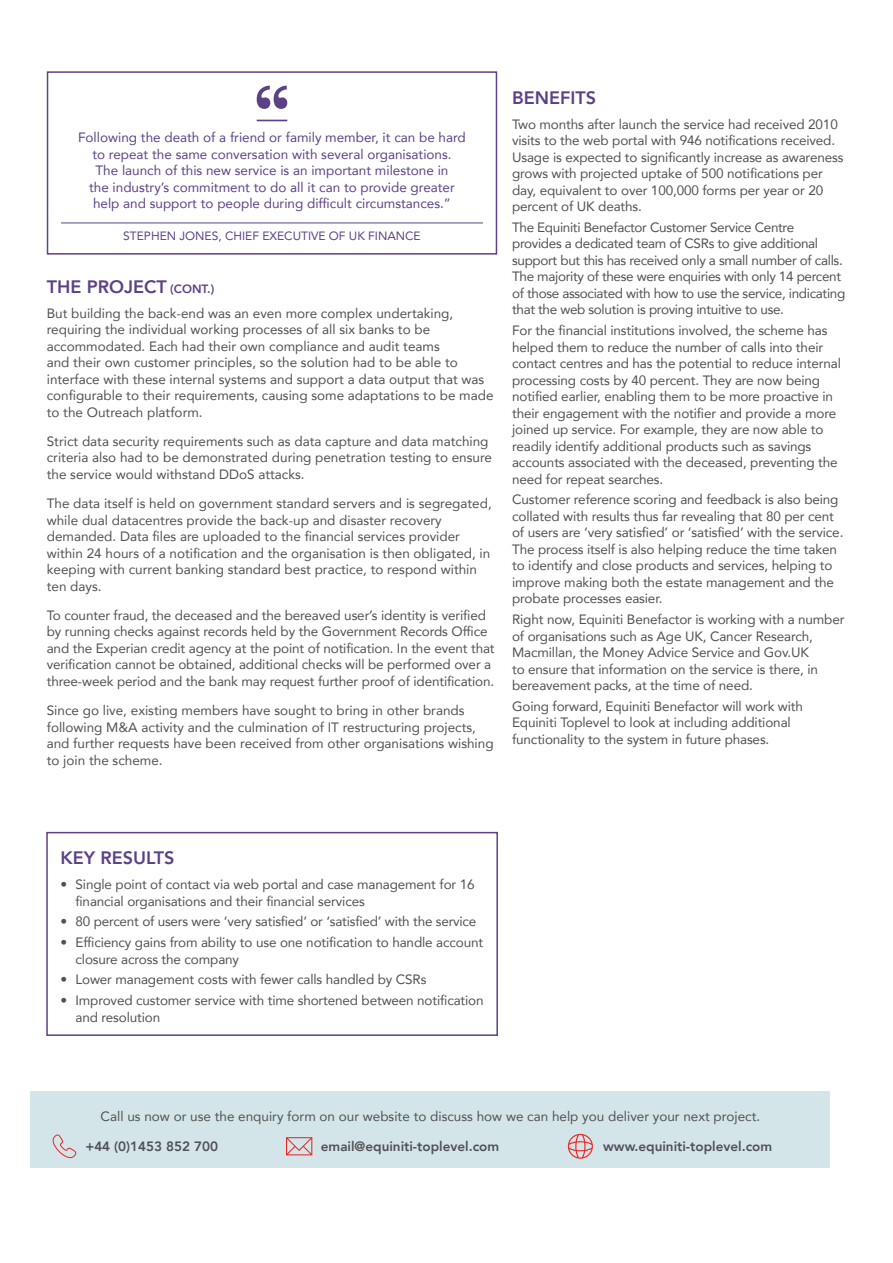
<style>
.page{position:relative;width:893px;height:1263px;background:#fff}
.page>*{position:absolute;margin:0;border:0;box-sizing:border-box;transform-origin:0 0}
.PURPLE_Body_Copy_Hea{font:800 18px "Avenir";color:#5c4187}
.Body_Copy_-_9_11pt{font:13.5px/16.5px "Avenir";letter-spacing:-.01em;color:#505056}
.RED_Opening_Para_-_1{font:13.5px/16.5px "Avenir";color:#5c4187;text-align:center}
.Body_Copy_Bold_-_9_1{font:800 13.5px "Avenir";color:#505056}
.Quote_Attrib{font:12px "Avenir";color:#5c4187}
.s1{font-size:12px}
</style>
<div class="page">
<div style="left:46px;top:832px;width:452px;height:204px;border:2px solid #5c4187"></div>
<hr style="left:61px;top:223px;width:422px;height:1px;background:#5c4187">
<svg style="left:257px;top:86px;width:30px;height:35px"></svg>
<div style="left:47px;top:71px;width:450px;height:184px;border:2px solid #5c4187"></div>
<div style="left:31px;top:1091px;width:799px;height:76px;background:#d3e5e8"></div>
<svg style="left:286px;top:1137px;width:26px;height:18px"></svg>
<svg style="left:52px;top:1134px;width:24px;height:24px"></svg>
<svg style="left:568px;top:1134px;width:25px;height:25px"></svg>
<p class="RED_Opening_Para_-_1" style="left:78px;top:129px;width:389px">Following the death of a friend or family member, it can be hard to repeat the same conversation with several organisations.<br>The launch of this new service is an important milestone in<br>the industry’s commitment to do all it can to provide greater help and support to people during difficult circumstances.”</p>
<p class="Quote_Attrib" style="left:123px;top:227px;width:299px">STEPHEN JONES, CHIEF EXECUTIVE OF UK FINANCE</p>
<p class="PURPLE_Body_Copy_Hea" style="left:47px;top:272px;width:169px">THE PROJECT <span class="s1">(CONT.)</span></p>
<p class="Body_Copy_-_9_11pt" style="left:47px;top:304px;width:448px">But building the back-end was an even more complex undertaking, requiring the individual working processes of all six banks to be accommodated. Each had their own compliance and audit teams<br>and their own customer principles, so the solution had to be able to interface with these internal systems and support a data output that was configurable to their requirements, causing some adaptations to be made to the Outreach platform.</p>
<p class="Body_Copy_-_9_11pt" style="left:47px;top:432px;width:447px">Strict data security requirements such as data capture and data matching criteria also had to be demonstrated during penetration testing to ensure the service would withstand DDoS attacks.</p>
<p class="Body_Copy_-_9_11pt" style="left:47px;top:495px;width:446px">The data itself is held on government standard servers and is segregated, while dual datacentres provide the back-up and disaster recovery demanded. Data files are uploaded to the financial services provider within 24 hours of a notification and the organisation is then obligated, in keeping with current banking standard best practice, to respond within ten days.</p>
<p class="Body_Copy_-_9_11pt" style="left:47px;top:606px;width:449px">To counter fraud, the deceased and the bereaved user’s identity is verified by running checks against records held by the Government Records Office and the Experian credit agency at the point of notification. In the event that verification cannot be obtained, additional checks will be performed over a three-week period and the bank may request further proof of identification.</p>
<p class="Body_Copy_-_9_11pt" style="left:47px;top:702px;width:448px">Since go live, existing members have sought to bring in other brands following M&amp;A activity and the culmination of IT restructuring projects, and further requests have been received from other organisations wishing to join the scheme.</p>
<p class="PURPLE_Body_Copy_Hea" style="left:512px;top:83px;width:85px">BENEFITS</p>
<p class="Body_Copy_-_9_11pt" style="left:512px;top:115px;width:333px">Two months after launch the service had received 2010 visits to the web portal with 946 notifications received.<br>Usage is expected to significantly increase as awareness grows with projected uptake of 500 notifications per day, equivalent to over 100,000 forms per year or 20 percent of UK deaths.</p>
<p class="Body_Copy_-_9_11pt" style="left:512px;top:219px;width:335px">The Equiniti Benefactor Customer Service Centre provides a dedicated team of CSRs to give additional support but this has received only a small number of calls.<br>The majority of these were enquiries with only 14 percent of those associated with how to use the service, indicating that the web solution is proving intuitive to use.</p>
<p class="Body_Copy_-_9_11pt" style="left:512px;top:322px;width:330px">For the financial institutions involved, the scheme has helped them to reduce the number of calls into their contact centres and has the potential to reduce internal processing costs by 40 percent. They are now being notified earlier, enabling them to be more proactive in their engagement with the notifier and provide a more joined up service. For example, they are now able to readily identify additional products such as savings accounts associated with the deceased, preventing the need for repeat searches.</p>
<p class="Body_Copy_-_9_11pt" style="left:512px;top:491px;width:333px">Customer reference scoring and feedback is also being collated with results thus far revealing that 80 per cent of users are ‘very satisfied’ or ‘satisfied’ with the service.<br>The process itself is also helping reduce the time taken to identify and close products and services, helping to improve making both the estate management and the probate processes easier.</p>
<p class="Body_Copy_-_9_11pt" style="left:512px;top:611px;width:334px">Right now, Equiniti Benefactor is working with a number of organisations such as Age UK, Cancer Research, Macmillan, the Money Advice Service and Gov.UK<br>to ensure that information on the service is there, in bereavement packs, at the time of need.</p>
<p class="Body_Copy_-_9_11pt" style="left:512px;top:698px;width:292px">Going forward, Equiniti Benefactor will work with<br>Equiniti Toplevel to look at including additional functionality to the system in future phases.</p>
<p class="PURPLE_Body_Copy_Hea" style="left:61px;top:844px;width:116px">KEY RESULTS</p>
<p class="Body_Copy_-_9_11pt" style="left:76px;top:876px;width:401px;text-indent:-15px">• Single point of contact via web portal and case management for 16 financial organisations and their financial services</p>
<p class="Body_Copy_-_9_11pt" style="left:61px;top:913px;width:417px">• 80 percent of users were ‘very satisfied’ or ‘satisfied’ with the service</p>
<p class="Body_Copy_-_9_11pt" style="left:76px;top:934px;width:409px;text-indent:-15px">• Efficiency gains from ability to use one notification to handle account closure across the company</p>
<p class="Body_Copy_-_9_11pt" style="left:61px;top:971px;width:367px">• Lower management costs with fewer calls handled by CSRs</p>
<p class="Body_Copy_-_9_11pt" style="left:76px;top:992px;width:410px;text-indent:-15px">• Improved customer service with time shortened between notification and resolution</p>
<p class="Body_Copy_-_9_11pt" style="left:101px;top:1108px;width:661px">Call us now or use the enquiry form on our website to discuss how we can help you deliver your next project.</p>
<p class="Body_Copy_Bold_-_9_1" style="left:85px;top:1135px;width:134px">+44 (0)1453 852 700</p>
<p class="Body_Copy_Bold_-_9_1" style="left:321px;top:1135px;width:180px">email@equiniti-toplevel.com</p>
<p class="Body_Copy_Bold_-_9_1" style="left:603px;top:1135px;width:171px">www.equiniti-toplevel.com</p>
</div>
